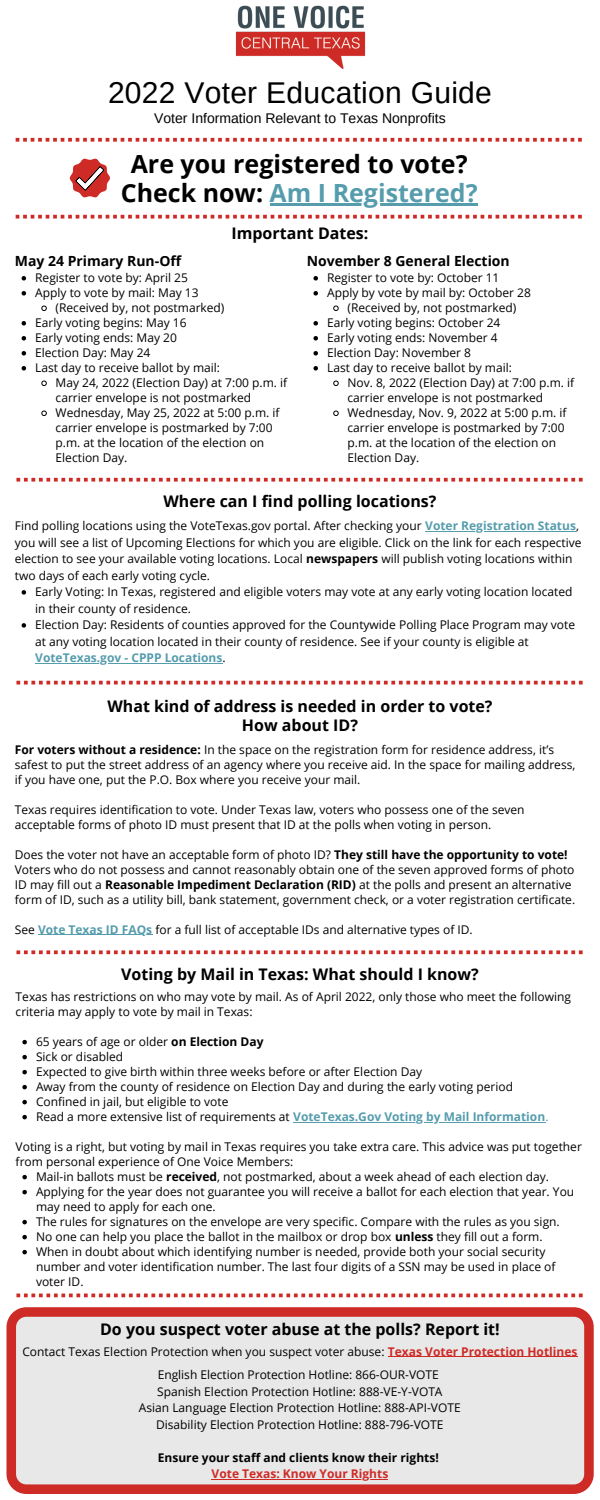
<style>
.page{position:relative;width:600px;height:1500px;background:#fff}
.page>*{position:absolute;margin:0;border:0;box-sizing:border-box;transform-origin:0 0}
.t1{font:30px "Arimo";letter-spacing:.01em;color:#000}
.t2{font:700 25px "Open Sans";color:#000}
.t3{font:700 25px "Open Sans";color:#559cad}
.t4{font:700 16px "Open Sans";color:#000}
.t5{font:700 14px "Open Sans";color:#000}
.t6{font:14px "Arimo";color:#000}
.t7{font:12px/15px "Open Sans";color:#000}
.t8{font:700 12px "Open Sans";color:#000}
.t9{font:700 12px "Open Sans";color:#ce2b26}
.s1{color:#000}
.s2{font-weight:700;color:#559cad}
.s3{font-weight:700}
.s4{color:#559cad}
.s5{font-weight:700;color:#ce2b26}
</style>
<div class="page">
<img style="left:235px;top:5px;width:131px;height:64px">
<svg style="left:22px;top:276px;width:4px;height:5px"></svg>
<svg style="left:22px;top:291px;width:4px;height:5px"></svg>
<svg style="left:41px;top:305px;width:6px;height:6px"></svg>
<svg style="left:22px;top:321px;width:4px;height:5px"></svg>
<svg style="left:22px;top:336px;width:4px;height:5px"></svg>
<svg style="left:22px;top:351px;width:4px;height:5px"></svg>
<svg style="left:22px;top:366px;width:4px;height:5px"></svg>
<svg style="left:41px;top:380px;width:6px;height:6px"></svg>
<svg style="left:41px;top:410px;width:6px;height:6px"></svg>
<hr style="left:270px;top:204px;width:208px;height:2px;background:#559cad">
<svg style="left:69px;top:158px;width:41px;height:40px"></svg>
<hr style="left:38px;top:935px;width:114px;height:1px;background:#559cad">
<svg style="left:16px;top:138px;width:566px;height:4px"></svg>
<svg style="left:16px;top:215px;width:566px;height:4px"></svg>
<svg style="left:16px;top:478px;width:567px;height:4px"></svg>
<svg style="left:16px;top:950px;width:567px;height:4px"></svg>
<svg style="left:16px;top:1294px;width:567px;height:3px"></svg>
<svg style="left:16px;top:681px;width:567px;height:4px"></svg>
<svg style="left:7px;top:1307px;width:587px;height:187px;background:#e4cfd0"></svg>
<hr style="left:388px;top:1356px;width:190px;height:1px;background:#ce2b26">
<svg style="left:313px;top:276px;width:5px;height:5px"></svg>
<svg style="left:313px;top:291px;width:5px;height:5px"></svg>
<svg style="left:333px;top:305px;width:6px;height:6px"></svg>
<svg style="left:313px;top:321px;width:5px;height:5px"></svg>
<svg style="left:313px;top:336px;width:5px;height:5px"></svg>
<svg style="left:313px;top:351px;width:5px;height:5px"></svg>
<svg style="left:313px;top:366px;width:5px;height:5px"></svg>
<svg style="left:333px;top:380px;width:6px;height:6px"></svg>
<svg style="left:333px;top:410px;width:6px;height:6px"></svg>
<hr style="left:212px;top:1479px;width:176px;height:1px;background:#ce2b26">
<svg style="left:22px;top:1040px;width:5px;height:4px"></svg>
<svg style="left:22px;top:1055px;width:5px;height:4px"></svg>
<svg style="left:22px;top:1070px;width:5px;height:4px"></svg>
<svg style="left:22px;top:1085px;width:5px;height:4px"></svg>
<svg style="left:22px;top:1100px;width:5px;height:4px"></svg>
<svg style="left:22px;top:1115px;width:5px;height:4px"></svg>
<hr style="left:293px;top:1122px;width:252px;height:1px;background:#559cad">
<svg style="left:22px;top:1175px;width:5px;height:4px"></svg>
<svg style="left:22px;top:1190px;width:5px;height:4px"></svg>
<svg style="left:22px;top:1220px;width:5px;height:4px"></svg>
<svg style="left:22px;top:1235px;width:5px;height:4px"></svg>
<svg style="left:22px;top:1250px;width:5px;height:4px"></svg>
<svg style="left:22px;top:590px;width:4px;height:5px"></svg>
<svg style="left:22px;top:623px;width:4px;height:5px"></svg>
<hr style="left:35px;top:663px;width:188px;height:1px;background:#559cad">
<hr style="left:425px;top:531px;width:151px;height:1px;background:#559cad">
<p class="t1" style="left:108px;top:76px;width:385px">2022 Voter Education Guide</p>
<p class="t6" style="left:154px;top:111px;width:293px">Voter Information Relevant to Texas Nonprofits</p>
<p class="t2" style="left:131px;top:146px;width:338px">Are you registered to vote?</p>
<p class="t3" style="left:121px;top:175px;width:358px"><span class="s1">Check now:</span> Am I Registered?</p>
<p class="t5" style="left:15px;top:251px;width:168px">May 24 Primary Run-Off</p>
<p class="t4" style="left:232px;top:222px;width:138px">Important Dates:</p>
<p class="t5" style="left:307px;top:251px;width:205px">November 8 General Election</p>
<p class="t7" style="left:35px;top:270px;width:154px">Register to vote by: April 25</p>
<p class="t7" style="left:35px;top:285px;width:165px">Apply to vote by mail: May 13</p>
<p class="t7" style="left:56px;top:300px;width:170px">(Received by, not postmarked)</p>
<p class="t7" style="left:35px;top:315px;width:153px">Early voting begins: May 16</p>
<p class="t7" style="left:35px;top:330px;width:143px">Early voting ends: May 20</p>
<p class="t7" style="left:35px;top:345px;width:117px">Election Day: May 24</p>
<p class="t7" style="left:35px;top:360px;width:186px">Last day to receive ballot by mail:</p>
<p class="t7" style="left:56px;top:375px;width:233px">May 24, 2022 (Election Day) at 7:00 p.m. if carrier envelope is not postmarked</p>
<p class="t7" style="left:56px;top:405px;width:225px">Wednesday, May 25, 2022 at 5:00 p.m. if carrier envelope is postmarked by 7:00 p.m. at the location of the election on<br>Election Day.</p>
<p class="t7" style="left:327px;top:270px;width:174px">Register to vote by: October 11</p>
<p class="t7" style="left:327px;top:285px;width:205px">Apply by vote by mail by: October 28</p>
<p class="t7" style="left:348px;top:300px;width:170px">(Received by, not postmarked)</p>
<p class="t7" style="left:327px;top:315px;width:175px">Early voting begins: October 24</p>
<p class="t7" style="left:327px;top:330px;width:172px">Early voting ends: November 4</p>
<p class="t7" style="left:327px;top:345px;width:145px">Election Day: November 8</p>
<p class="t7" style="left:327px;top:360px;width:186px">Last day to receive ballot by mail:</p>
<p class="t7" style="left:348px;top:375px;width:228px">Nov. 8, 2022 (Election Day) at 7:00 p.m. if carrier envelope is not postmarked</p>
<p class="t7" style="left:348px;top:405px;width:221px">Wednesday, Nov. 9, 2022 at 5:00 p.m. if carrier envelope is postmarked by 7:00 p.m. at the location of the election on<br>Election Day.</p>
<p class="t4" style="left:163px;top:490px;width:275px">Where can I find polling locations?</p>
<p class="t7" style="left:15px;top:517px;width:568px;line-height:16.5px">Find polling locations using the VoteTexas.gov portal. After checking your <span class="s2">Voter Registration Status</span>, you will see a list of Upcoming Elections for which you are eligible. Click on the link for each respective election to see your available voting locations. Local <span class="s3">newspapers</span> will publish voting locations within two days of each early voting cycle.</p>
<p class="t7" style="left:35px;top:583px;width:539px;line-height:16.5px">Early Voting: In Texas, registered and eligible voters may vote at any early voting location located in their county of residence.</p>
<p class="t7" style="left:35px;top:616px;width:541px;line-height:16.5px">Election Day: Residents of counties approved for the Countywide Polling Place Program may vote at any voting location located in their county of residence. See if your county is eligible at<br><span class="s2">VoteTexas.gov - CPPP Locations</span>.</p>
<p class="t4" style="left:107px;top:695px;width:387px">What kind of address is needed in order to vote?</p>
<p class="t4" style="left:242px;top:714px;width:118px">How about ID?</p>
<p class="t7" style="left:15px;top:742px;width:562px"><span class="s3">For voters without a residence:</span> In the space on the registration form for residence address, it’s safest to put the street address of an agency where you receive aid. In the space for mailing address, if you have one, put the P.O. Box where you receive your mail.</p>
<p class="t7" style="left:15px;top:802px;width:511px">Texas requires identification to vote. Under Texas law, voters who possess one of the seven acceptable forms of photo ID must present that ID at the polls when voting in person.</p>
<p class="t7" style="left:15px;top:847px;width:562px">Does the voter not have an acceptable form of photo ID? <span class="s3">They still have the opportunity to vote!<br></span>Voters who do not possess and cannot reasonably obtain one of the seven approved forms of photo ID may fill out a <span class="s3">Reasonable Impediment Declaration (RID)</span> at the polls and present an alternative form of ID, such as a utility bill, bank statement, government check, or a voter registration certificate.</p>
<p class="t7" style="left:15px;top:922px;width:460px">See <span class="s2">Vote Texas ID FAQs</span> for a full list of acceptable IDs and alternative types of ID.</p>
<p class="t4" style="left:121px;top:962px;width:359px">Voting by Mail in Texas: What should I know?</p>
<p class="t7" style="left:16px;top:989px;width:557px">Texas has restrictions on who may vote by mail. As of April 2022, only those who meet the following criteria may apply to vote by mail in Texas:</p>
<p class="t7" style="left:36px;top:1034px;width:229px">65 years of age or older <span class="s3">on Election Day</span></p>
<p class="t7" style="left:36px;top:1049px;width:89px">Sick or disabled</p>
<p class="t7" style="left:36px;top:1064px;width:388px">Expected to give birth within three weeks before or after Election Day</p>
<p class="t7" style="left:36px;top:1079px;width:478px">Away from the county of residence on Election Day and during the early voting period</p>
<p class="t7" style="left:36px;top:1094px;width:194px">Confined in jail, but eligible to vote</p>
<p class="t7" style="left:36px;top:1109px;width:514px">Read a more extensive list of requirements at <span class="s2">VoteTexas.Gov Voting by Mail Information</span><span class="s4">.</span></p>
<p class="t7" style="left:16px;top:1139px;width:568px">Voting is a right, but voting by mail in Texas requires you take extra care. This advice was put together from personal experience of One Voice Members:</p>
<p class="t7" style="left:36px;top:1169px;width:515px">Mail-in ballots must be <span class="s3">received</span>, not postmarked, about a week ahead of each election day.</p>
<p class="t7" style="left:36px;top:1184px;width:540px">Applying for the year does not guarantee you will receive a ballot for each election that year. You may need to apply for each one.</p>
<p class="t7" style="left:36px;top:1214px;width:525px">The rules for signatures on the envelope are very specific. Compare with the rules as you sign.</p>
<p class="t7" style="left:36px;top:1229px;width:508px">No one can help you place the ballot in the mailbox or drop box <span class="s3">unless</span> they fill out a form.</p>
<p class="t7" style="left:36px;top:1244px;width:521px">When in doubt about which identifying number is needed, provide both your social security number and voter identification number. The last four digits of a SSN may be used in place of voter ID.</p>
<p class="t4" style="left:100px;top:1318px;width:401px">Do you suspect voter abuse at the polls? Report it!</p>
<p class="t7" style="left:22px;top:1343px;width:557px">Contact Texas Election Protection when you suspect voter abuse: <span class="s5">Texas Voter Protection Hotlines</span></p>
<p class="t7" style="left:158px;top:1367px;width:283px">English Election Protection Hotline: 866-OUR-VOTE</p>
<p class="t7" style="left:157px;top:1384px;width:287px">Spanish Election Protection Hotline: 888-VE-Y-VOTA</p>
<p class="t7" style="left:139px;top:1400px;width:323px">Asian Language Election Protection Hotline: 888-API-VOTE</p>
<p class="t7" style="left:156px;top:1417px;width:289px">Disability Election Protection Hotline: 888-796-VOTE</p>
<p class="t8" style="left:158px;top:1449px;width:283px">Ensure your staff and clients know their rights!</p>
<p class="t9" style="left:212px;top:1465px;width:178px">Vote Texas: Know Your Rights</p>
</div>
